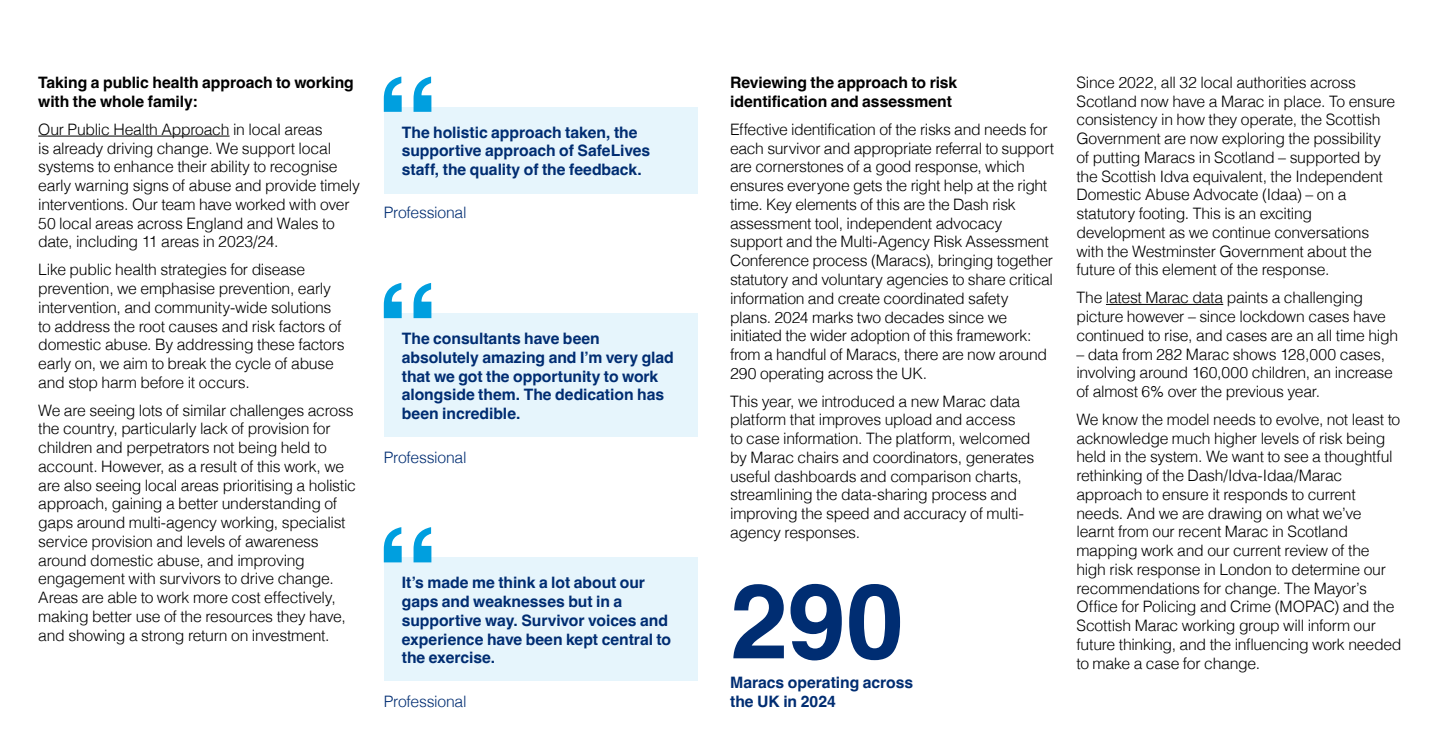
<style>
.page{position:relative;width:1440px;height:752px;background:#fff}
.page>*{position:absolute;margin:0;border:0;box-sizing:border-box;transform-origin:0 0}
.t1{font:700 104.18px "Helvetica";color:#002d72}
.Body{font:300 15.75px/18.8px "Helvetica";letter-spacing:-.02em;color:#000}
.Body-2{font:700 15.75px/18.8px "Helvetica";letter-spacing:-.005em;color:#002d72}
.Body_subheading{font:700 15.75px/18.8px "Helvetica";letter-spacing:-.005em;color:#000}
.Pull_quote_attribute{font:300 15.75px "Helvetica";letter-spacing:-.015em;color:#002d72}
</style>
<div class="page">
<hr style="left:38px;top:136px;width:192px;height:1px;background:#000">
<div style="left:384px;top:107px;width:314px;height:86px;background:#e6f5fc"></div>
<div style="left:384px;top:313px;width:314px;height:124px;background:#e6f5fc"></div>
<div style="left:384px;top:557px;width:314px;height:124px;background:#e6f5fc"></div>
<hr style="left:1106px;top:304px;width:117px;height:1px;background:#000">
<svg style="left:384px;top:76px;width:47px;height:36px"></svg>
<svg style="left:384px;top:283px;width:47px;height:35px"></svg>
<svg style="left:384px;top:527px;width:47px;height:35px"></svg>
<p class="Body_subheading" style="left:38px;top:75px;width:317px">Taking a public health approach to working with the whole family:</p>
<p class="Body" style="left:38px;top:119px;width:323px">Our Public Health Approach in local areas<br>is already driving change. We support local systems to enhance their ability to recognise early warning signs of abuse and provide timely interventions. Our team have worked with over 50 local areas across England and Wales to date, including 11 areas in 2023/24.</p>
<p class="Body" style="left:38px;top:259px;width:308px">Like public health strategies for disease prevention, we emphasise prevention, early intervention, and community-wide solutions to address the root causes and risk factors of domestic abuse. By addressing these factors early on, we aim to break the cycle of abuse and stop harm before it occurs.</p>
<p class="Body" style="left:38px;top:399px;width:319px">We are seeing lots of similar challenges across the country, particularly lack of provision for children and perpetrators not being held to account. However, as a result of this work, we are also seeing local areas prioritising a holistic approach, gaining a better understanding of gaps around multi-agency working, specialist service provision and levels of awareness around domestic abuse, and improving engagement with survivors to drive change.<br>Areas are able to work more cost effectively, making better use of the resources they have, and showing a strong return on investment.</p>
<p class="Body-2" style="left:402px;top:124px;width:250px">The holistic approach taken, the supportive approach of SafeLives staff, the quality of the feedback.</p>
<p class="Pull_quote_attribute" style="left:384px;top:199px;width:84px">Professional</p>
<p class="Body-2" style="left:402px;top:331px;width:274px">The consultants have been absolutely amazing and I’m very glad that we got the opportunity to work alongside them. The dedication has been incredible.</p>
<p class="Pull_quote_attribute" style="left:384px;top:443px;width:84px">Professional</p>
<p class="Body-2" style="left:402px;top:575px;width:271px">It’s made me think a lot about our gaps and weaknesses but in a supportive way. Survivor voices and experience have been kept central to the exercise.</p>
<p class="Pull_quote_attribute" style="left:384px;top:688px;width:84px">Professional</p>
<p class="Body_subheading" style="left:730px;top:75px;width:229px">Reviewing the approach to risk identification and assessment</p>
<p class="Body" style="left:730px;top:119px;width:326px">Effective identification of the risks and needs for each survivor and appropriate referral to support are cornerstones of a good response, which ensures everyone gets the right help at the right time. Key elements of this are the Dash risk assessment tool, independent advocacy support and the Multi-Agency Risk Assessment Conference process (Maracs), bringing together statutory and voluntary agencies to share critical information and create coordinated safety<br>plans. 2024 marks two decades since we initiated the wider adoption of this framework: from a handful of Maracs, there are now around 290 operating across the UK.</p>
<p class="Body" style="left:730px;top:390px;width:306px">This year, we introduced a new Marac data platform that improves upload and access<br>to case information. The platform, welcomed by Marac chairs and coordinators, generates useful dashboards and comparison charts, streamlining the data-sharing process and improving the speed and accuracy of multi&shy;agency responses.</p>
<h1 class="t1" style="left:730px;top:558px;width:175px">290</h1>
<p class="Body-2" style="left:730px;top:675px;width:185px">Maracs operating across the UK in 2024</p>
<p class="Body" style="left:1076px;top:72px;width:320px">Since 2022, all 32 local authorities across Scotland now have a Marac in place. To ensure consistency in how they operate, the Scottish Government are now exploring the possibility of putting Maracs in Scotland – supported by the Scottish Idva equivalent, the Independent Domestic Abuse Advocate (Idaa) – on a statutory footing. This is an exciting development as we continue conversations with the Westminster Government about the future of this element of the response.</p>
<p class="Body" style="left:1076px;top:287px;width:323px">The latest Marac data paints a challenging picture however – since lockdown cases have continued to rise, and cases are an all time high</p>
<p class="Body" style="left:1076px;top:343px;width:318px">– data from 282 Marac shows 128,000 cases, involving around 160,000 children, an increase of almost 6% over the previous year.</p>
<p class="Body" style="left:1076px;top:408px;width:327px">We know the model needs to evolve, not least to acknowledge much higher levels of risk being held in the system. We want to see a thoughtful rethinking of the Dash/Idva-Idaa/Marac approach to ensure it responds to current needs. And we are drawing on what we’ve learnt from our recent Marac in Scotland mapping work and our current review of the high risk response in London to determine our recommendations for change. The Mayor’s Office for Policing and Crime (MOPAC) and the Scottish Marac working group will inform our future thinking, and the influencing work needed</p>
<p class="Body" style="left:1076px;top:652px;width:185px">to make a case for change.</p>
</div>
